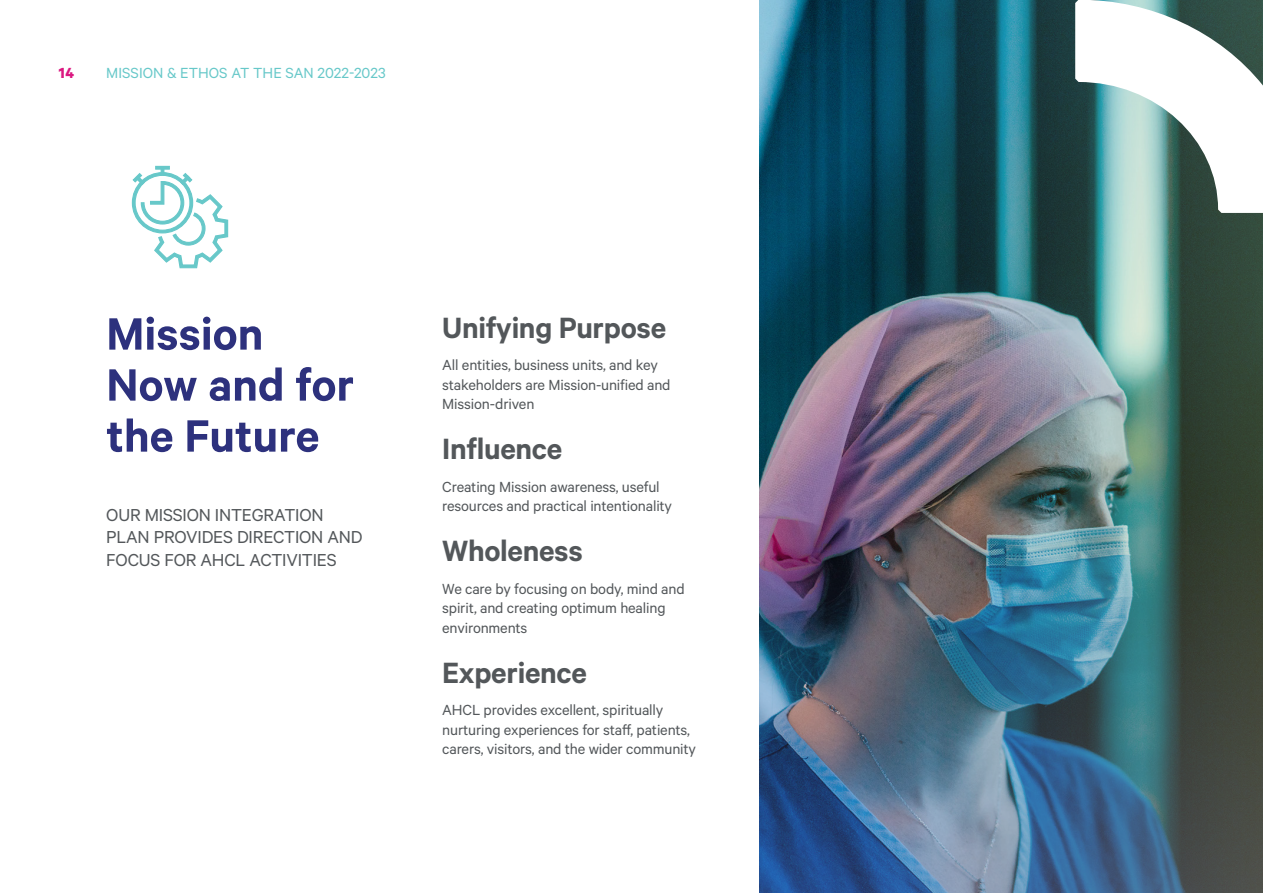
<style>
.page{position:relative;width:1263px;height:893px;background:#fff}
.page>*{position:absolute;margin:0;border:0;box-sizing:border-box;transform-origin:0 0}
.t1{font:600 51px/51px "Calibre";color:#2d317d}
.t2{font:600 33px "Calibre";letter-spacing:-.01em;color:#53575a}
.t3{font:19.5px/22.5px "Calibre";letter-spacing:-.01em;color:#53575a}
.t4{font:16.5px/19.5px "Calibre";letter-spacing:-.01em;color:#53575a}
.t5{font:16.5px "Calibre";color:#67c8c9}
.t6{font:700 16.5px "Calibre";color:#db1981}
</style>
<div class="page">
<hr style="left:155px;top:166px;width:15px;height:4px;background:#67c8c9">
<svg style="left:131px;top:167px;width:98px;height:102px"></svg>
<img style="left:759px;top:0;width:92px;height:487px">
<img style="left:759px;top:487px;width:92px;height:406px">
<img style="left:851px;top:0;width:412px;height:893px">
<svg style="left:1075px;top:0;width:188px;height:213px"></svg>
<p class="t6" style="left:59px;top:63px;width:17px">14</p>
<p class="t5" style="left:106px;top:63px;width:281px">MISSION &amp; ETHOS AT THE SAN 2022-2023</p>
<h1 class="t1" style="left:106px;top:307px;width:250px">Mission<br>Now and for the Future</h1>
<h2 class="t2" style="left:442px;top:308px;width:225px">Unifying Purpose</h2>
<p class="t4" style="left:442px;top:355px;width:230px">All entities, business units, and key stakeholders are Mission-unified and<br>Mission-driven</p>
<h2 class="t2" style="left:442px;top:430px;width:121px">Influence</h2>
<p class="t4" style="left:442px;top:476px;width:231px">Creating Mission awareness, useful resources and practical intentionality</p>
<h2 class="t2" style="left:442px;top:532px;width:142px">Wholeness</h2>
<p class="t4" style="left:442px;top:578px;width:244px">We care by focusing on body, mind and spirit, and creating optimum healing environments</p>
<h2 class="t2" style="left:442px;top:653px;width:146px">Experience</h2>
<p class="t4" style="left:442px;top:700px;width:255px">AHCL provides excellent, spiritually nurturing experiences for staff, patients, carers, visitors, and the wider community</p>
<p class="t3" style="left:106px;top:503px;width:258px">OUR MISSION INTEGRATION<br>PLAN PROVIDES DIRECTION AND<br>FOCUS FOR AHCL ACTIVITIES</p>
</div>
